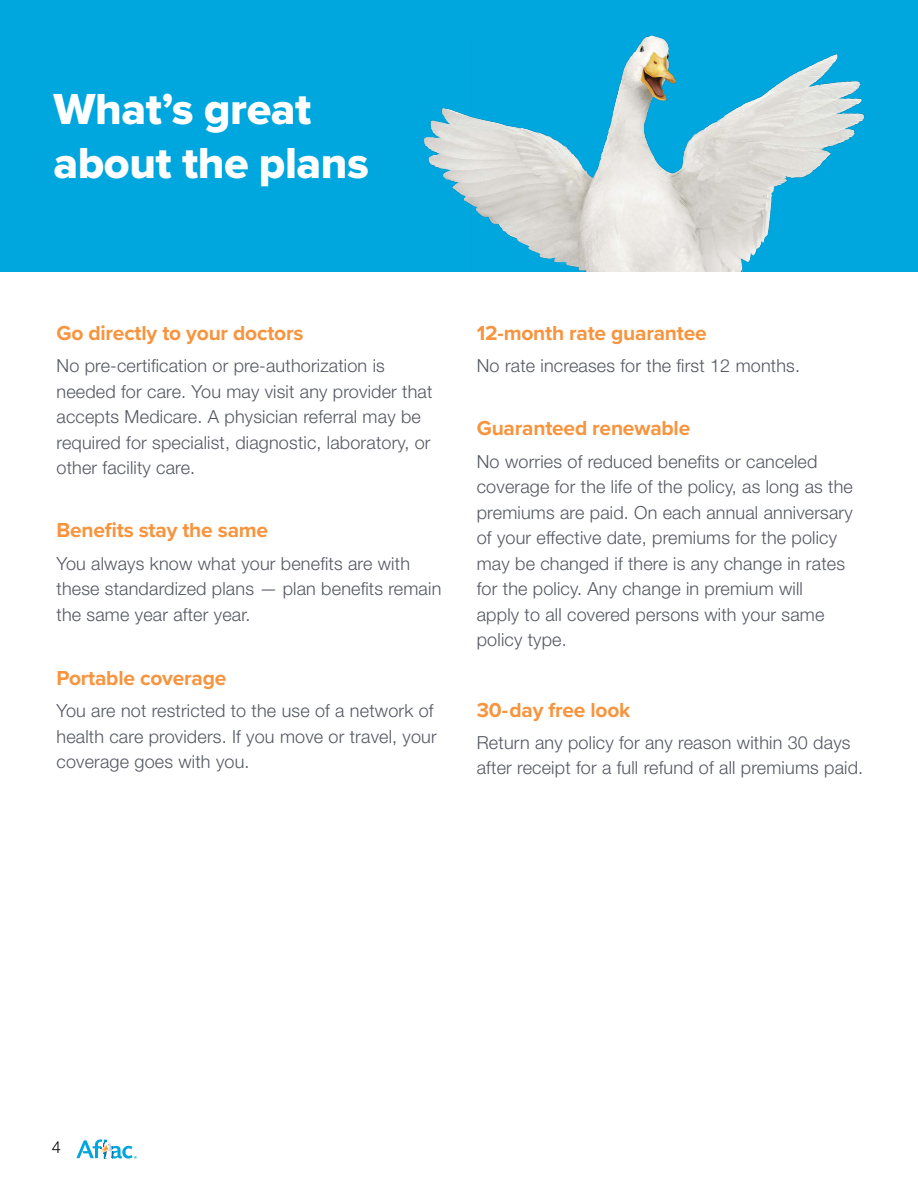
<style>
.page{position:relative;width:918px;height:1188px;background:#fff}
.page>*{position:absolute;margin:0;border:0;box-sizing:border-box;transform-origin:0 0}
.t1{font:45px/54px "Proxima Nova Extrabld";letter-spacing:-.01em;color:#fff}
.t2{font:700 21px "Proxima Nova";letter-spacing:-.01em;color:#f7943e}
.t3{font:300 18px/25.5px "Helvetica Neue LT Std";letter-spacing:.01em;color:#545861}
.t4{font:300 16.5px "Helvetica Neue LT Std";color:#000}
</style>
<div class="page">
<svg style="left:76px;top:1139px;width:61px;height:20px"></svg>
<div style="left:0;top:0;width:918px;height:271px;background:#00a6de"></div>
<img style="left:424px;top:35px;width:441px;height:236px">
<h1 class="t1" style="left:53px;top:81px;width:317px">What’s great about the plans</h1>
<p class="t2" style="left:57px;top:317px;width:248px">Go directly to your doctors</p>
<p class="t3" style="left:57px;top:353px;width:377px">No pre-certification or pre-authorization is needed for care. You may visit any provider that accepts Medicare. A physician referral may be required for specialist, diagnostic, laboratory, or other facility care.</p>
<p class="t2" style="left:57px;top:515px;width:213px">Benefits stay the same</p>
<p class="t3" style="left:57px;top:550px;width:386px">You always know what your benefits are with these standardized plans — plan benefits remain the same year after year.</p>
<p class="t2" style="left:57px;top:662px;width:171px">Portable coverage</p>
<p class="t3" style="left:57px;top:698px;width:382px">You are not restricted to the use of a network of health care providers. If you move or travel, your coverage goes with you.</p>
<p class="t2" style="left:477px;top:317px;width:232px">12-month rate guarantee</p>
<p class="t3" style="left:477px;top:353px;width:325px">No rate increases for the first 12 months.</p>
<p class="t2" style="left:477px;top:413px;width:215px">Guaranteed renewable</p>
<p class="t3" style="left:477px;top:448px;width:378px">No worries of reduced benefits or canceled coverage for the life of the policy, as long as the premiums are paid. On each annual anniversary of your effective date, premiums for the policy may be changed if there is any change in rates for the policy. Any change in premium will<br>apply to all covered persons with your same policy type.</p>
<p class="t2" style="left:477px;top:694px;width:155px">30-day free look</p>
<p class="t3" style="left:477px;top:729px;width:388px">Return any policy for any reason within 30 days after receipt for a full refund of all premiums paid.</p>
<p class="t4" style="left:52px;top:1137px;width:11px">4</p>
</div>
